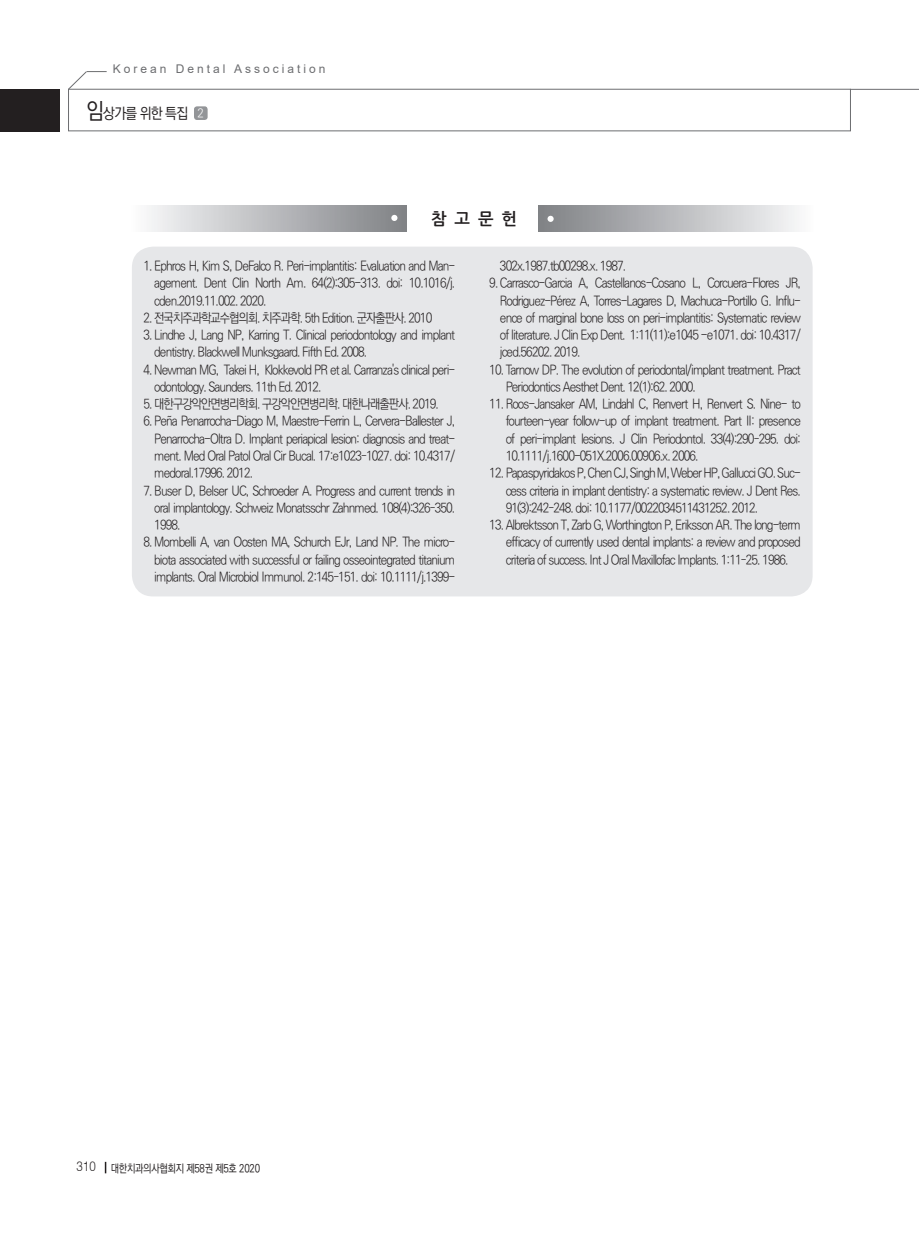
<style>
.page{position:relative;width:919px;height:1238px;background:#fff}
.page>*{position:absolute;margin:0;border:0;box-sizing:border-box;transform-origin:0 0}
.t1{font:16.5px "Nanum Gothic OTF Bold";color:#231f20}
.t2{font:15px "Ko Pub World Dotum PM";letter-spacing:-.05em;color:#231f20;scale:.9 1}
.t3{font:300 13.5px "Helvetica";color:#231f20;scale:.85 1}
.참고문헌{font:13.05px/17.2px "Ko Pub World Dotum PL";letter-spacing:-.075em;color:#231f20;text-align:justify;scale:.9 1}
.t4{font:12px "Arial";letter-spacing:.25em;color:#6c6d70}
.t5{font:12px "Ko Pub World Dotum PL";color:#fff;scale:.95 1}
.t6{font:11.25px "Ko Pub World Dotum PM";letter-spacing:-.025em;color:#231f20;scale:.85 1}
.s1{font-size:22.5px}
</style>
<div class="page">
<hr style="left:850px;top:89px;width:68px;height:1px;background:#6c6d70">
<div style="left:68px;top:89px;width:782px;height:42px;border:1px solid #6c6d70"></div>
<svg style="left:68px;top:71px;width:39px;height:19px"></svg>
<div style="left:0;top:89px;width:60px;height:43px;background:#231f20"></div>
<div style="left:194px;top:106px;width:13px;height:14px;background:#939598;border-radius:3px"></div>
<svg style="left:105px;top:1161px;width:1px;height:12px"></svg>
<div style="left:132px;top:246px;width:680px;height:350px;background:#e6e7e9;border-radius:21px"></div>
<div style="left:132px;top:206px;width:274px;height:25px;background:linear-gradient(to right,#fbfbfc,#7f8185)"></div>
<svg style="left:391px;top:215px;width:6px;height:6px"></svg>
<div style="left:538px;top:206px;width:275px;height:25px;background:linear-gradient(to right,#7e8084,#fafafc)"></div>
<svg style="left:547px;top:216px;width:6px;height:6px"></svg>
<p class="t4" style="left:113px;top:60px;width:214px">Korean Dental Association</p>
<p class="t5" style="left:197px;top:105px;width:8px">2</p>
<p class="t2" style="left:87px;top:103px;width:114px"><span class="s1">임</span>상가를 위한 특집</p>
<p class="t1" style="left:431px;top:211px;width:87px">참 고 문 헌</p>
<p class="참고문헌" style="left:154px;top:258px;width:336px;text-indent:-11px">1. Ephros H, Kim S, DeFalco R. Peri-implantitis: Evaluation and Man&shy;agement. Dent Clin North Am. 64(2):305-313. doi: 10.1016/j. cden.2019.11.002. 2020.</p>
<p class="참고문헌" style="left:144px;top:309px;width:322px">2. 전국치주과학교수협의회. 치주과학. 5th Edition. 군자출판사. 2010</p>
<p class="참고문헌" style="left:154px;top:327px;width:336px;text-indent:-11px">3. Lindhe J, Lang NP, Karring T. Clinical periodontology and implant dentistry. Blackwell Munksgaard. Fifth Ed. 2008.</p>
<p class="참고문헌" style="left:154px;top:361px;width:336px;text-indent:-11px">4. Newman MG, Takei H, Klokkevold PR et al. Carranza's clinical peri&shy;odontology. Saunders. 11th Ed. 2012.</p>
<p class="참고문헌" style="left:144px;top:396px;width:329px">5. 대한구강악안면병리학회. 구강악안면병리학. 대한나래출판사. 2019.</p>
<p class="참고문헌" style="left:154px;top:413px;width:336px;text-indent:-11px">6. Peña Penarrocha-Diago M, Maestre-Ferrin L, Cervera-Ballester J, Penarrocha-Oltra D. Implant periapical lesion: diagnosis and treat&shy;ment. Med Oral Patol Oral Cir Bucal. 17:e1023–1027. doi: 10.4317/ medoral.17996. 2012.</p>
<p class="참고문헌" style="left:154px;top:482px;width:336px;text-indent:-11px">7. Buser D, Belser UC, Schroeder A. Progress and current trends in oral implantology. Schweiz Monatsschr Zahnmed. 108(4):326–350.<br>1998.</p>
<p class="참고문헌" style="left:154px;top:534px;width:336px;text-indent:-11px">8. Mombelli A, van Oosten MA, Schurch EJr, Land NP. The micro&shy;biota associated with successful or failing osseointegrated titanium implants. Oral Microbiol Immunol. 2:145–151. doi: 10.1111/j.1399-</p>
<p class="참고문헌" style="left:500px;top:258px;width:142px">302x.1987.tb00298.x. 1987.</p>
<p class="참고문헌" style="left:500px;top:275px;width:336px;text-indent:-11px">9. Carrasco-Garcia A, Castellanos-Cosano L, Corcuera-Flores JR, Rodriguez-Pérez A, Torres-Lagares D, Machuca-Portillo G. Influ&shy;ence of marginal bone loss on peri-implantitis: Systematic review of literature. J Clin Exp Dent. 1:11(11):e1045 -e1071. doi: 10.4317/ jced.56202. 2019.</p>
<p class="참고문헌" style="left:505px;top:361px;width:329px;text-indent:-16px">10. Tarnow DP. The evolution of periodontal/implant treatment. Pract<br>Periodontics Aesthet Dent. 12(1):62. 2000.</p>
<p class="참고문헌" style="left:505px;top:396px;width:329px;text-indent:-16px">11. Roos-Jansaker AM, Lindahl C, Renvert H, Renvert S. Nine- to fourteen-year follow-up of implant treatment. Part II: presence of peri-implant lesions. J Clin Periodontol. 33(4):290–295. doi:<br>10.1111/j.1600-051X.2006.00906.x. 2006.</p>
<p class="참고문헌" style="left:505px;top:465px;width:329px;text-indent:-16px">12. Papaspyridakos P, Chen CJ, Singh M, Weber HP, Gallucci GO. Suc&shy;cess criteria in implant dentistry: a systematic review. J Dent Res.<br>91(3):242–248. doi: 10.1177/0022034511431252. 2012.</p>
<p class="참고문헌" style="left:505px;top:516px;width:329px;text-indent:-16px">13. Albrektsson T, Zarb G, Worthington P, Eriksson AR. The long-term efficacy of currently used dental implants: a review and proposed criteria of success. Int J Oral Maxillofac Implants. 1:11–25. 1986.</p>
<p class="t3" style="left:77px;top:1157px;width:24px">310</p>
<p class="t6" style="left:111px;top:1160px;width:177px">대한치과의사협회지 제58권 제5호 2020</p>
</div>
